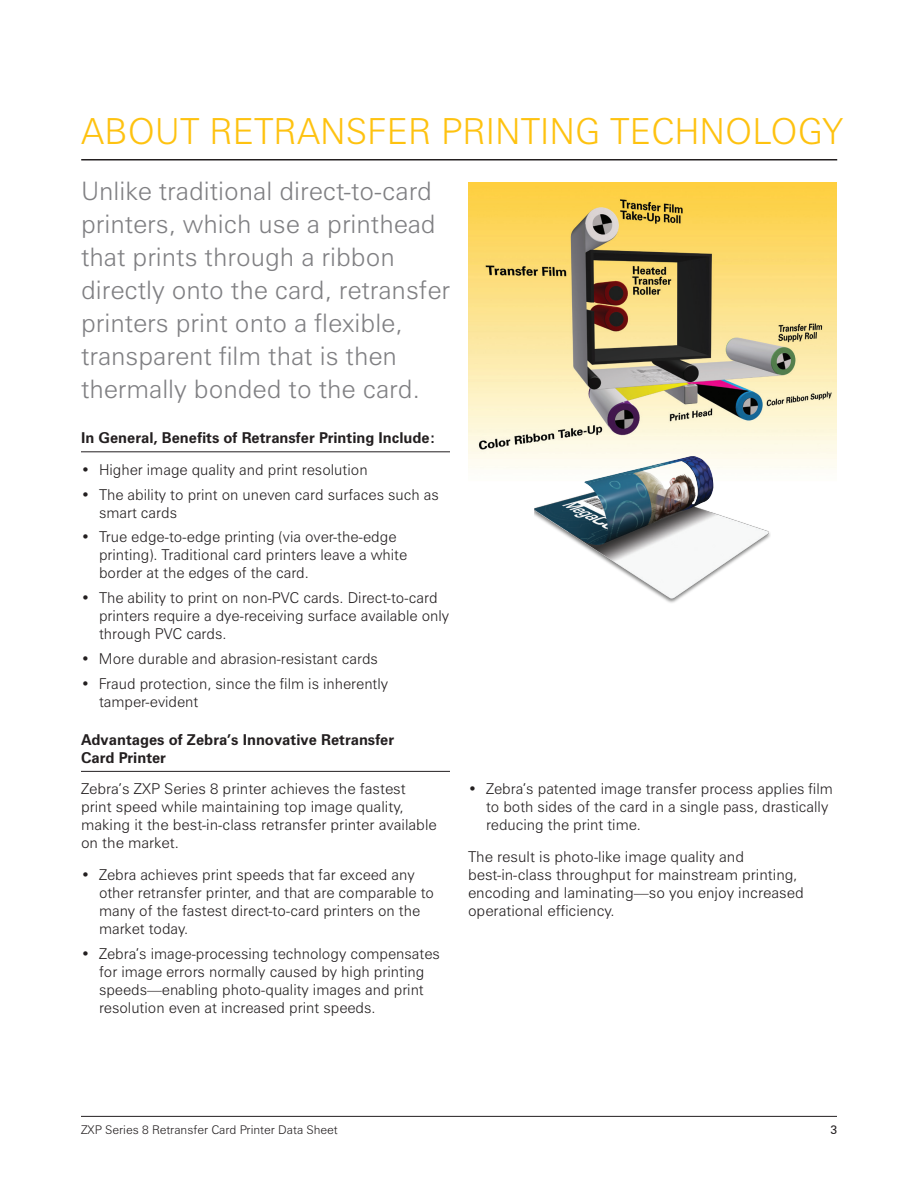
<style>
.page{position:relative;width:918px;height:1188px;background:#fff}
.page>*{position:absolute;margin:0;border:0;box-sizing:border-box;transform-origin:0 0}
._001_Page_header{font:300 36px "Zurich BT";color:#fec210}
.t1{font:300 25.5px/33px "Zurich BT";color:#808083}
.t2{font:300 15px/18px "Zurich BT";color:#231f20}
.t3{font:700 15px/18px "Zurich BT";color:#231f20}
.t4{font:300 12px "Zurich BT";color:#231f20}
.t5{font:12px "Zurich BT";color:#231f20}
</style>
<div class="page">
<hr style="left:81px;top:1116px;width:756px;height:1px;background:#231f20">
<hr style="left:81px;top:159px;width:756px;height:1px;background:#231f20">
<img style="left:468px;top:182px;width:369px;height:287px">
<hr style="left:81px;top:451px;width:369px;height:1px;background:#231f20">
<img style="left:535px;top:438px;width:235px;height:165px">
<hr style="left:81px;top:771px;width:369px;height:1px;background:#231f20">
<p class="_001_Page_header" style="left:81px;top:109px;width:764px">ABOUT RETRANSFER PRINTING TECHNOLOGY</p>
<p class="t1" style="left:81px;top:175px;width:371px">Unlike traditional direct-to-card printers, which use a printhead that prints through a ribbon directly onto the card, retransfer printers print onto a flexible, transparent film that is then thermally bonded to the card.</p>
<p class="t3" style="left:81px;top:429px;width:356px">In General, Benefits of Retransfer Printing Include:</p>
<p class="t2" style="left:81px;top:460px;width:288px">• Higher image quality and print resolution</p>
<p class="t2" style="left:99px;top:485px;width:341px;text-indent:-18px">• The ability to print on uneven card surfaces such as smart cards</p>
<p class="t2" style="left:99px;top:528px;width:310px;text-indent:-18px">• True edge-to-edge printing (via over-the-edge printing). Traditional card printers leave a white border at the edges of the card.</p>
<p class="t2" style="left:99px;top:589px;width:352px;text-indent:-18px">• The ability to print on non-PVC cards. Direct-to-card printers require a dye-receiving surface available only through PVC cards.</p>
<p class="t2" style="left:81px;top:649px;width:298px">• More durable and abrasion-resistant cards</p>
<p class="t2" style="left:99px;top:674px;width:291px;text-indent:-18px">• Fraud protection, since the film is inherently tamper-evident</p>
<p class="t3" style="left:81px;top:730px;width:315px">Advantages of Zebra’s Innovative Retransfer<br>Card Printer</p>
<p class="t2" style="left:81px;top:780px;width:357px">Zebra’s ZXP Series 8 printer achieves the fastest print speed while maintaining top image quality, making it the best-in-class retransfer printer available on the market.</p>
<p class="t2" style="left:99px;top:865px;width:337px;text-indent:-18px">• Zebra achieves print speeds that far exceed any other retransfer printer, and that are comparable to many of the fastest direct-to-card printers on the market today.</p>
<p class="t2" style="left:99px;top:944px;width:342px;text-indent:-18px">• Zebra’s image-processing technology compensates for image errors normally caused by high printing speeds—enabling photo-quality images and print resolution even at increased print speeds.</p>
<p class="t2" style="left:486px;top:780px;width:348px;text-indent:-18px">• Zebra’s patented image transfer process applies film to both sides of the card in a single pass, drastically reducing the print time.</p>
<p class="t2" style="left:468px;top:848px;width:337px">The result is photo-like image quality and best-in-class throughput for mainstream printing, encoding and laminating—so you enjoy increased operational efficiency.</p>
<p class="t4" style="left:81px;top:1122px;width:258px">ZXP Series 8 Retransfer Card Printer Data Sheet</p>
<p class="t5" style="left:830px;top:1122px;width:8px">3</p>
</div>
